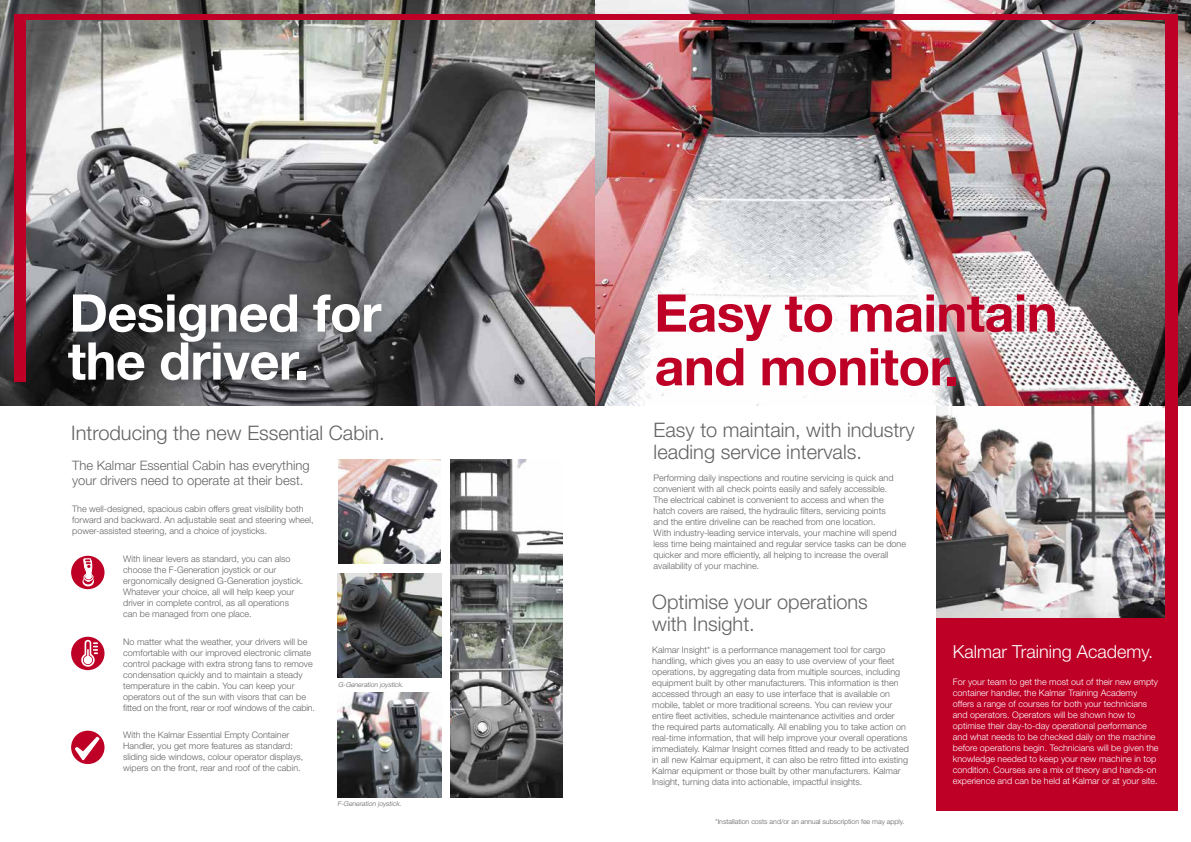
<style>
.page{position:relative;width:1191px;height:842px;background:#fff}
.page>*{position:absolute;margin:0;border:0;box-sizing:border-box;transform-origin:0 0}
.t1{font:700 52px/53.7px "Helvetica Neue";letter-spacing:-.01em;color:#be0027}
.t2{font:700 52px/48px "Helvetica Neue";letter-spacing:-.01em;color:#fff}
.t3{font:300 20px/22px "Helvetica Neue LT Std";color:#636363}
.t4{font:300 18px "Helvetica Neue LT Std";color:#fff}
.t5{font:300 13px/15px "Helvetica Neue LT Std";color:#636363}
.t6{font:300 9px/11px "Helvetica Neue LT Std";color:#636363}
.t7{font:300 9px/11px "Helvetica Neue LT Std";color:#fff}
.t8{font:300 7px "Helvetica Neue LT Std";color:#636363}
.t9{font:italic 300 6.8px "Helvetica Neue LT Std";color:#636363}
</style>
<div class="page">
<img style="left:0;top:0;width:1191px;height:405px">
<div style="left:42px;top:267px;width:366px;height:141px;background:#000;opacity:.51"></div>
<img style="left:936px;top:405px;width:228px;height:213px">
<div style="left:936px;top:618px;width:241px;height:192px;background:#be0027"></div>
<div style="left:613px;top:250px;width:485px;height:180px;background:#fff;opacity:.75"></div>
<div style="left:14px;top:14px;width:1162px;height:6px;background:#be0027"></div>
<div style="left:1164px;top:14px;width:13px;height:624px;background:#be0027"></div>
<div style="left:71px;top:556px;width:33px;height:33px;background:#be0027;border-radius:50%"></div>
<svg style="left:82px;top:558px;width:12px;height:28px"></svg>
<div style="left:71px;top:637px;width:33px;height:33px;background:#be0027;border-radius:50%"></div>
<svg style="left:81px;top:640px;width:17px;height:27px"></svg>
<div style="left:71px;top:731px;width:33px;height:33px;background:#be0027;border-radius:50%"></div>
<svg style="left:75px;top:737px;width:25px;height:23px"></svg>
<img style="left:338px;top:459px;width:103px;height:105px">
<img style="left:337px;top:692px;width:105px;height:105px">
<img style="left:337px;top:573px;width:105px;height:104px">
<div style="left:14px;top:14px;width:12px;height:367px;background:#be0027"></div>
<img style="left:451px;top:459px;width:111px;height:338px">
<h1 class="t2" style="left:68px;top:290px;width:315px">Designed for the driver.</h1>
<h1 class="t1" style="left:654px;top:288px;width:405px">Easy to maintain and monitor.</h1>
<h2 class="t3" style="left:71px;top:421px;width:315px">Introducing the new Essential Cabin.</h2>
<h2 class="t3" style="left:653px;top:419px;width:263px">Easy to maintain, with industry leading service intervals.</h2>
<p class="t6" style="left:653px;top:472px;width:254px">Performing daily inspections and routine servicing is quick and convenient with all check points easily and safely accessible.<br>The electrical cabinet is convenient to access and when the hatch covers are raised, the hydraulic filters, servicing points<br>and the entire driveline can be reached from one location.<br>With industry-leading service intervals, your machine will spend less time being maintained and regular service tasks can be done quicker and more efficiently, all helping to increase the overall availability of your machine.</p>
<h3 class="t5" style="left:72px;top:457px;width:239px">The Kalmar Essential Cabin has everything your drivers need to operate at their best.</h3>
<p class="t6" style="left:72px;top:503px;width:243px">The well-designed, spacious cabin offers great visibility both forward and backward. An adjustable seat and steering wheel, power-assisted steering, and a choice of joysticks.</p>
<p class="t6" style="left:123px;top:553px;width:182px">With linear levers as standard, you can also choose the F-Generation joystick or our ergonomically designed G-Generation joystick.<br>Whatever your choice, all will help keep your driver in complete control, as all operations can be managed from one place.</p>
<p class="t6" style="left:123px;top:636px;width:193px">No matter what the weather, your drivers will be comfortable with our improved electronic climate control package with extra strong fans to remove condensation quickly and to maintain a steady temperature in the cabin. You can keep your operators out of the sun with visors that can be fitted on the front, rear or roof windows of the cabin.</p>
<p class="t6" style="left:123px;top:729px;width:182px">With the Kalmar Essential Empty Container Handler, you get more features as standard: sliding side windows, colour operator displays, wipers on the front, rear and roof of the cabin.</p>
<h2 class="t3" style="left:652px;top:591px;width:217px">Optimise your operations with Insight.</h2>
<p class="t6" style="left:652px;top:644px;width:258px">Kalmar Insight* is a performance management tool for cargo handling, which gives you an easy to use overview of your fleet operations, by aggregating data from multiple sources, including equipment built by other manufacturers. This information is then accessed through an easy to use interface that is available on mobile, tablet or more traditional screens. You can review your entire fleet activities, schedule maintenance activities and order the required parts automatically. All enabling you to take action on real-time information, that will help improve your overall operations immediately. Kalmar Insight comes fitted and ready to be activated in all new Kalmar equipment, it can also be retro fitted into existing Kalmar equipment or those built by other manufacturers. Kalmar Insight, turning data into actionable, impactful insights.</p>
<p class="t9" style="left:338px;top:680px;width:68px">G-Generation joystick.</p>
<p class="t9" style="left:337px;top:799px;width:67px">F-Generation joystick.</p>
<p class="t8" style="left:715px;top:817px;width:191px">*Installation costs and/or an annual subscription fee may apply.</p>
<h3 class="t4" style="left:953px;top:640px;width:202px">Kalmar Training Academy.</h3>
<p class="t7" style="left:953px;top:676px;width:207px">For your team to get the most out of their new empty container handler, the Kalmar Training Academy offers a range of courses for both your technicians and operators. Operators will be shown how to optimise their day-to-day operational performance and what needs to be checked daily on the machine before operations begin. Technicians will be given the knowledge needed to keep your new machine in top condition. Courses are a mix of theory and hands-on experience and can be held at Kalmar or at your site.</p>
</div>
